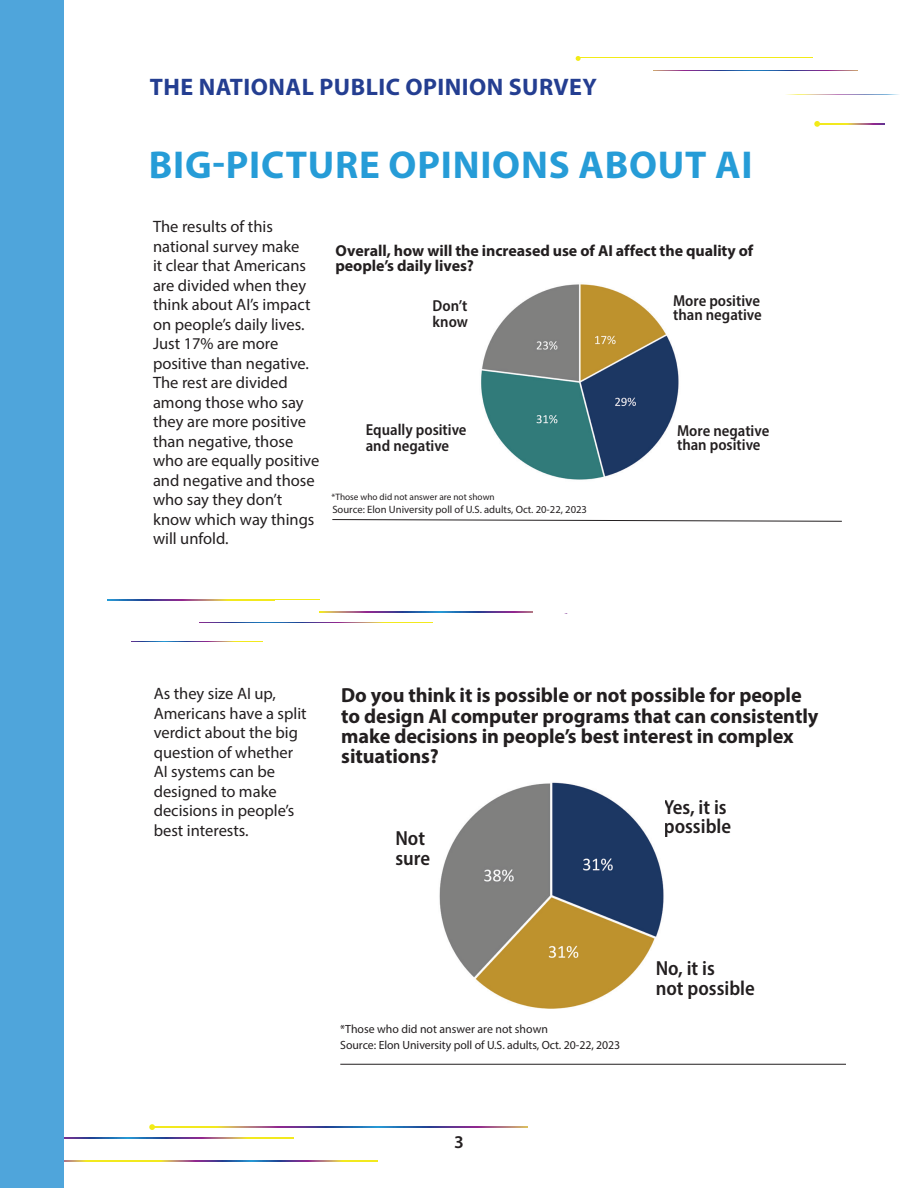
<style>
.page{position:relative;width:918px;height:1188px;background:#fff}
.page>*{position:absolute;margin:0;border:0;box-sizing:border-box;transform-origin:0 0}
.Sottotitolo_-_Alline{font:700 39px "Myriad Pro";letter-spacing:.02em;color:#269cd7}
.Sottotitolo_-_Alline-2{font:700 24px "Myriad Pro";letter-spacing:.02em;color:#243e91}
.t1{font:700 20.4px/20.4px "Myriad Pro";letter-spacing:-.005em;color:#231f20}
.t2{font:600 semi-condensed 20.4px/20.4px "Myriad Pro";color:#231f20}
.t3{font:600 18px "Myriad Pro";color:#231f20}
.Body_11_on_13{font:16.5px/19.5px "Myriad Pro";color:#231f20}
.t4{font:600 semi-condensed 15.9px/14.5px "Myriad Pro";color:#231f20}
.t5{font:700 15.9px/15.9px "Myriad Pro";letter-spacing:-.005em;color:#231f20}
.t6{font:11.85px "Myriad Pro";letter-spacing:-.005em;color:#231f20}
.t7{font:10.65px "Myriad Pro";color:#231f20}
.t8{font:9.3px "Myriad Pro";color:#231f20}
</style>
<div class="page">
<svg style="left:64px;top:1137px;width:230px;height:1px"></svg>
<svg style="left:64px;top:1161px;width:59px;height:1px"></svg>
<svg style="left:123px;top:1161px;width:254px;height:1px"></svg>
<div style="left:0;top:0;width:64px;height:1188px;background:#4fa5db"></div>
<svg style="left:155px;top:1127px;width:373px;height:1px"></svg>
<svg style="left:149px;top:1124px;width:6px;height:6px"></svg>
<hr style="left:578px;top:57px;width:234px;height:1px;background:#f2eb17">
<svg style="left:576px;top:56px;width:5px;height:5px"></svg>
<svg style="left:814px;top:121px;width:6px;height:6px"></svg>
<svg style="left:819px;top:123px;width:66px;height:1px"></svg>
<svg style="left:786px;top:94px;width:113px;height:1px"></svg>
<svg style="left:332px;top:519px;width:510px;height:3px"></svg>
<img style="left:481px;top:284px;width:198px;height:196px">
<img style="left:439px;top:782px;width:225px;height:227px">
<hr style="left:340px;top:1064px;width:506px;height:1px;background:#231f20">
<hr style="left:343px;top:675px;width:502px;height:1px;background:#231f20">
<svg style="left:320px;top:611px;width:213px;height:1px"></svg>
<hr style="left:108px;top:599px;width:212px;height:1px;background:#f2eb17">
<svg style="left:108px;top:599px;width:119px;height:1px"></svg>
<svg style="left:131px;top:641px;width:131px;height:1px"></svg>
<svg style="left:199px;top:622px;width:79px;height:1px"></svg>
<svg style="left:278px;top:622px;width:155px;height:1px"></svg>
<svg style="left:653px;top:70px;width:204px;height:1px"></svg>
<p class="Sottotitolo_-_Alline-2" style="left:150px;top:71px;width:449px">THE NATIONAL PUBLIC OPINION SURVEY</p>
<p class="Sottotitolo_-_Alline" style="left:149px;top:140px;width:605px">BIG-PICTURE OPINIONS ABOUT AI</p>
<p class="Body_11_on_13" style="left:153px;top:217px;width:168px">The results of this national survey make<br>it clear that Americans are divided when they think about AI’s impact on people’s daily lives.<br>Just 17% are more positive than negative.<br>The rest are divided among those who say they are more positive than negative, those who are equally positive and negative and those who say they don’t know which way things will unfold.</p>
<p class="t5" style="left:336px;top:242px;width:419px">Overall, how will the increased use of AI affect the quality of people’s daily lives?</p>
<p class="t4" style="left:433px;top:297px;width:37px;line-height:15.9px">Don’t know</p>
<p class="t4" style="left:366px;top:421px;width:102px;line-height:15.9px">Equally positive and negative</p>
<p class="t8" style="left:332px;top:491px;width:165px">*Those who did not answer are not shown</p>
<p class="t7" style="left:332px;top:503px;width:256px">Source: Elon University poll of U.S. adults, Oct. 20-22, 2023</p>
<p class="t4" style="left:673px;top:293px;width:90px">More positive than negative</p>
<p class="t4" style="left:677px;top:423px;width:94px">More negative than positive</p>
<p class="Body_11_on_13" style="left:154px;top:684px;width:155px">As they size AI up,<br>Americans have a split verdict about the big question of whether<br>AI systems can be designed to make decisions in people’s best interests.</p>
<p class="t1" style="left:341px;top:684px;width:479px">Do you think it is possible or not possible for people to design AI computer programs that can consistently make decisions in people’s best interest in complex situations?</p>
<p class="t2" style="left:664px;top:797px;width:69px;line-height:18.8px">Yes, it is possible</p>
<p class="t2" style="left:395px;top:827px;width:36px">Not sure</p>
<p class="t6" style="left:340px;top:1022px;width:209px">*Those who did not answer are not shown</p>
<p class="t6" style="left:340px;top:1038px;width:281px">Source: Elon University poll of U.S. adults, Oct. 20-22, 2023</p>
<p class="t3" style="left:455px;top:1130px;width:10px">3</p>
<p class="t2" style="left:656px;top:957px;width:101px">No, it is<br>not possible</p>
</div>
